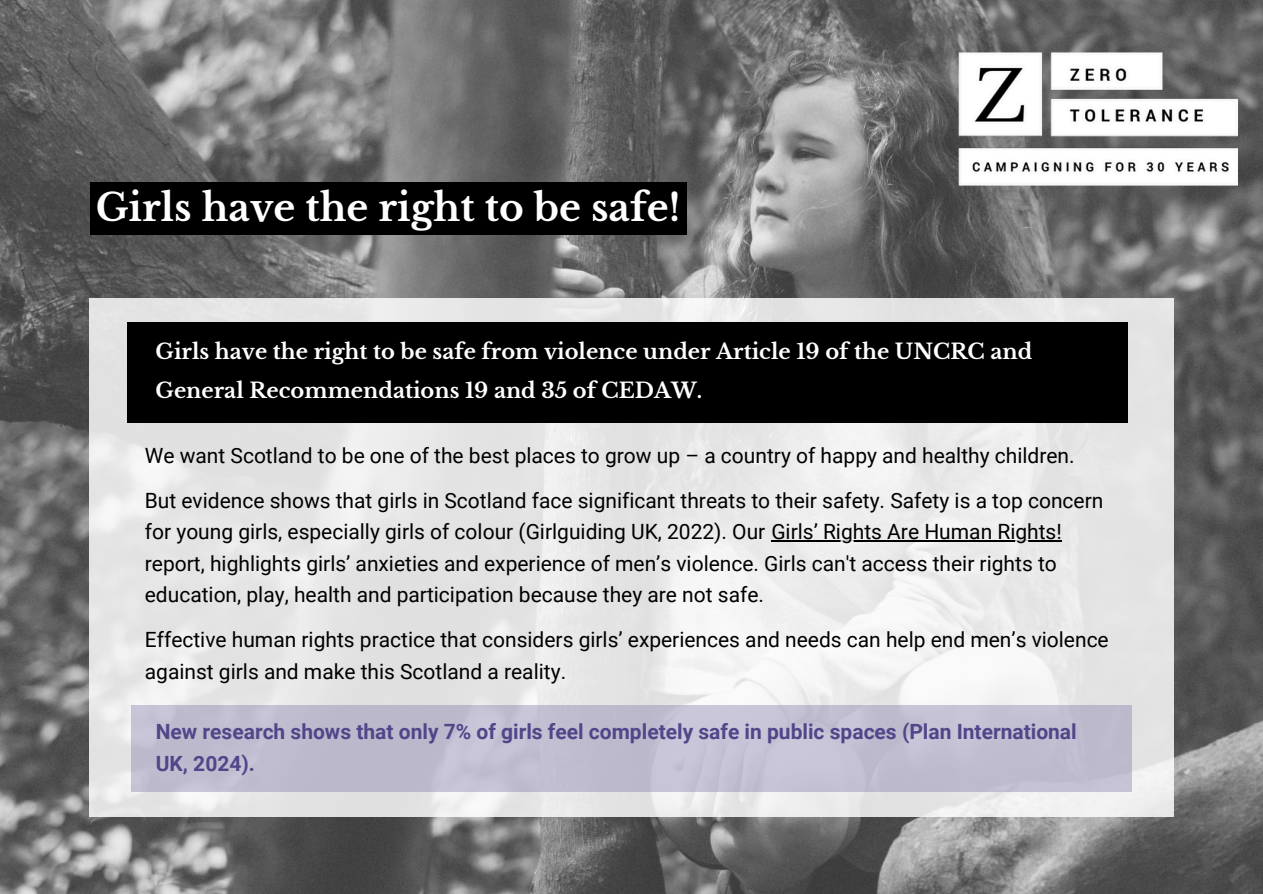
<style>
.page{position:relative;width:1263px;height:894px;background:#fff}
.page>*{position:absolute;margin:0;border:0;box-sizing:border-box;transform-origin:0 0}
.t1{font:700 37.5px "Libre Baskerville";color:#fff}
.t2{font:21px/31.5px "Roboto";color:#000}
.t3{font:700 21px/39.3px "Libre Baskerville";color:#fff}
.t4{font:700 21px/31.5px "Roboto";color:#514689}
</style>
<div class="page">
<img style="left:0;top:0;width:1263px;height:893px">
<img style="left:955px;top:43px;width:282px;height:144px">
<svg style="left:89px;top:298px;width:1085px;height:518px;fill:#e6e6e6"></svg>
<div style="left:127px;top:322px;width:1001px;height:101px;background:#000"></div>
<div style="left:131px;top:704px;width:1001px;height:87px;background:#c0bccf"></div>
<hr style="left:771px;top:540px;width:291px;height:2px;background:#000">
<div style="left:90px;top:182px;width:596px;height:53px;background:#000"></div>
<p class="t1" style="left:96px;top:184px;width:586px">Girls have the right to be safe!</p>
<p class="t3" style="left:156px;top:332px;width:878px">Girls have the right to be safe from violence under Article 19 of the UNCRC and<br>General Recommendations 19 and 35 of CEDAW.</p>
<h2 class="t2" style="left:145px;top:439px;width:931px">We want Scotland to be one of the best places to grow up – a country of happy and healthy children.</h2>
<p class="t2" style="left:145px;top:484px;width:960px">But evidence shows that girls in Scotland face significant threats to their safety. Safety is a top concern for young girls, especially girls of colour (Girlguiding UK, 2022). Our Girls’ Rights Are Human Rights!</p>
<p class="t2" style="left:145px;top:547px;width:913px">report, highlights girls’ anxieties and experience of men’s violence. Girls can't access their rights to education, play, health and participation because they are not safe.</p>
<p class="t2" style="left:145px;top:624px;width:965px">Effective human rights practice that considers girls’ experiences and needs can help end men’s violence</p>
<p class="t2" style="left:145px;top:655px;width:423px">against girls and make this Scotland a reality.</p>
<h2 class="t4" style="left:156px;top:716px;width:922px">New research shows that only 7% of girls feel completely safe in public spaces (Plan International<br>UK, 2024).</h2>
</div>
